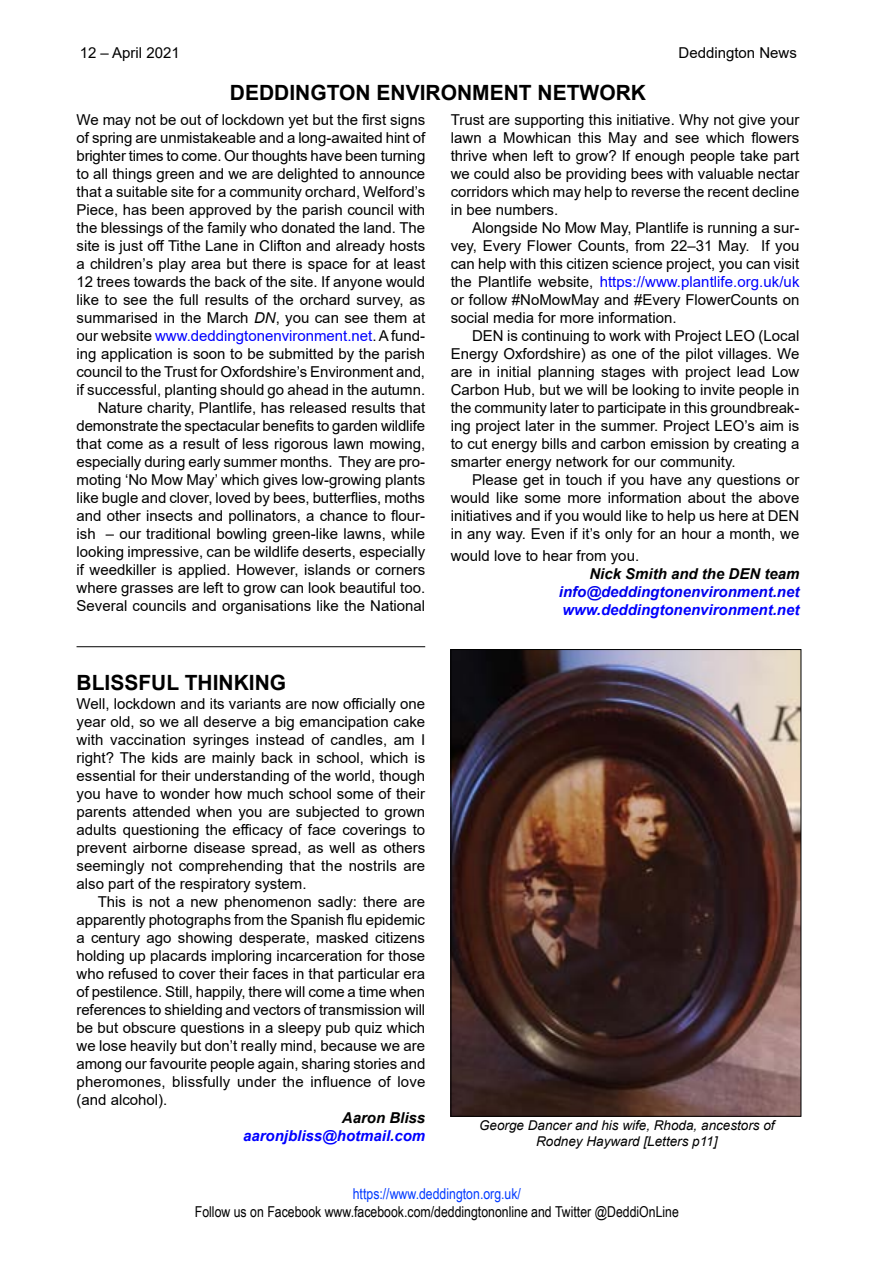
<style>
.page{position:relative;width:893px;height:1263px;background:#fff}
.page>*{position:absolute;margin:0;border:0;box-sizing:border-box;transform-origin:0 0}
.t1{font:700 21px "Arial";color:#000}
.t2{font:15px/18px "Arial";color:#000;text-align:justify}
.t3{font:15px "Arial Narrow";color:#000}
.t4{font:italic 700 15px "Arial";color:#00f}
.t5{font:italic 700 15px "Arial";color:#000}
.t6{font:15px "Arial Narrow";color:#023aff}
.t7{font:italic 700 15px "Arial";color:#00e}
.t8{font:italic 13.5px/16.2px "Arial";color:#000;text-align:center}
.s1{color:#00f}
.s2{font-style:italic}
</style>
<div class="page">
<img style="left:453px;top:651px;width:346px;height:463px">
<hr style="left:77px;top:646px;width:348px;height:1px;background:#000">
<p class="t2" style="left:80px;top:43px;width:102px">12 – April 2021</p>
<p class="t2" style="left:678px;top:44px;width:120px">Deddington News</p>
<h1 class="t1" style="left:230px;top:78px;width:418px">DEDDINGTON ENVIRONMENT NETWORK</h1>
<p class="t2" style="left:451px;top:111px;width:350px">Trust are supporting this initiative. Why not give your lawn a Mowhican this May and see which flowers thrive when left to grow? If enough people take part we could also be providing bees with valuable nectar corridors which may help to reverse the recent decline in bee numbers.</p>
<p class="t2" style="left:451px;top:219px;width:350px;text-indent:21px">Alongside No Mow May, Plantlife is running a sur&shy;vey, Every Flower Counts, from 22–31 May. If you can help with this citizen science project, you can visit the Plantlife website, <span class="s1">https://www.plantlife.org.uk/uk </span>or follow #NoMowMay and #Every FlowerCounts on social media for more information.</p>
<p class="t2" style="left:451px;top:327px;width:350px;text-indent:21px">DEN is continuing to work with Project LEO (Local Energy Oxfordshire) as one of the pilot villages. We are in initial planning stages with project lead Low Carbon Hub, but we will be looking to invite people in the community later to participate in this groundbreak&shy;ing project later in the summer. Project LEO’s aim is to cut energy bills and carbon emission by creating a smarter energy network for our community.</p>
<p class="t2" style="left:451px;top:471px;width:350px;text-indent:21px">Please get in touch if you have any questions or would like some more information about the above initiatives and if you would like to help us here at DEN in any way. Even if it’s only for an hour a month, we</p>
<p class="t2" style="left:451px;top:547px;width:190px">would love to hear from you.</p>
<p class="t5" style="left:589px;top:564px;width:212px">Nick Smith and the DEN team</p>
<p class="t7" style="left:559px;top:582px;width:242px">info@deddingtonenvironment.net</p>
<p class="t4" style="left:562px;top:600px;width:238px">www.deddingtonenvironment.net</p>
<p class="t2" style="left:77px;top:111px;width:350px;text-align:right">We may not be out of lockdown yet but the first signs of spring are unmistakeable and a long-awaited hint of brighter times to come. Our thoughts have been turning to all things green and we are delighted to announce that a suitable site for a community orchard, Welford’s Piece, has been approved by the parish council with the blessings of the family who donated the land. The site is just off Tithe Lane in Clifton and already hosts a children’s play area but there is space for at least 12 trees towards the back of the site. If anyone would like to see the full results of the orchard survey, as summarised in the March <span class="s2">DN</span>, you can see them at our website <span class="s1">www.deddingtonenvironment.net</span>. A fund&shy;ing application is soon to be submitted by the parish council to the Trust for Oxfordshire’s Environment and, if successful, planting should go ahead in the autumn.<br>Nature charity, Plantlife, has released results that demonstrate the spectacular benefits to garden wildlife that come as a result of less rigorous lawn mowing, especially during early summer months. They are pro&shy;moting ‘No Mow May’ which gives low-growing plants like bugle and clover, loved by bees, butterflies, moths and other insects and pollinators, a chance to flour&shy;ish – our traditional bowling green-like lawns, while looking impressive, can be wildlife deserts, especially if weedkiller is applied. However, islands or corners where grasses are left to grow can look beautiful too.<br>Several councils and organisations like the National</p>
<h1 class="t1" style="left:77px;top:668px;width:211px">BLISSFUL THINKING</h1>
<p class="t2" style="left:77px;top:695px;width:350px">Well, lockdown and its variants are now officially one year old, so we all deserve a big emancipation cake with vaccination syringes instead of candles, am I right? The kids are mainly back in school, which is essential for their understanding of the world, though you have to wonder how much school some of their parents attended when you are subjected to grown adults questioning the efficacy of face coverings to prevent airborne disease spread, as well as others seemingly not comprehending that the nostrils are also part of the respiratory system.</p>
<p class="t2" style="left:77px;top:893px;width:350px;text-indent:21px">This is not a new phenomenon sadly: there are apparently photographs from the Spanish flu epidemic a century ago showing desperate, masked citizens holding up placards imploring incarceration for those who refused to cover their faces in that particular era of pestilence. Still, happily, there will come a time when references to shielding and vectors of transmission will be but obscure questions in a sleepy pub quiz which we lose heavily but don’t really mind, because we are among our favourite people again, sharing stories and pheromones, blissfully under the influence of love (and alcohol).</p>
<p class="t5" style="left:342px;top:1108px;width:85px">Aaron Bliss</p>
<p class="t4" style="left:243px;top:1126px;width:184px">aaronjbliss@hotmail.com</p>
<p class="t8" style="left:479px;top:1117px;width:297px">George Dancer and his wife, Rhoda, ancestors of<br>Rodney Hayward [Letters p11]</p>
<p class="t6" style="left:353px;top:1182px;width:170px">https://www.deddington.org.uk/</p>
<p class="t3" style="left:195px;top:1200px;width:486px">Follow us on Facebook www.facebook.com/deddingtononline and Twitter @DeddiOnLine</p>
</div>
